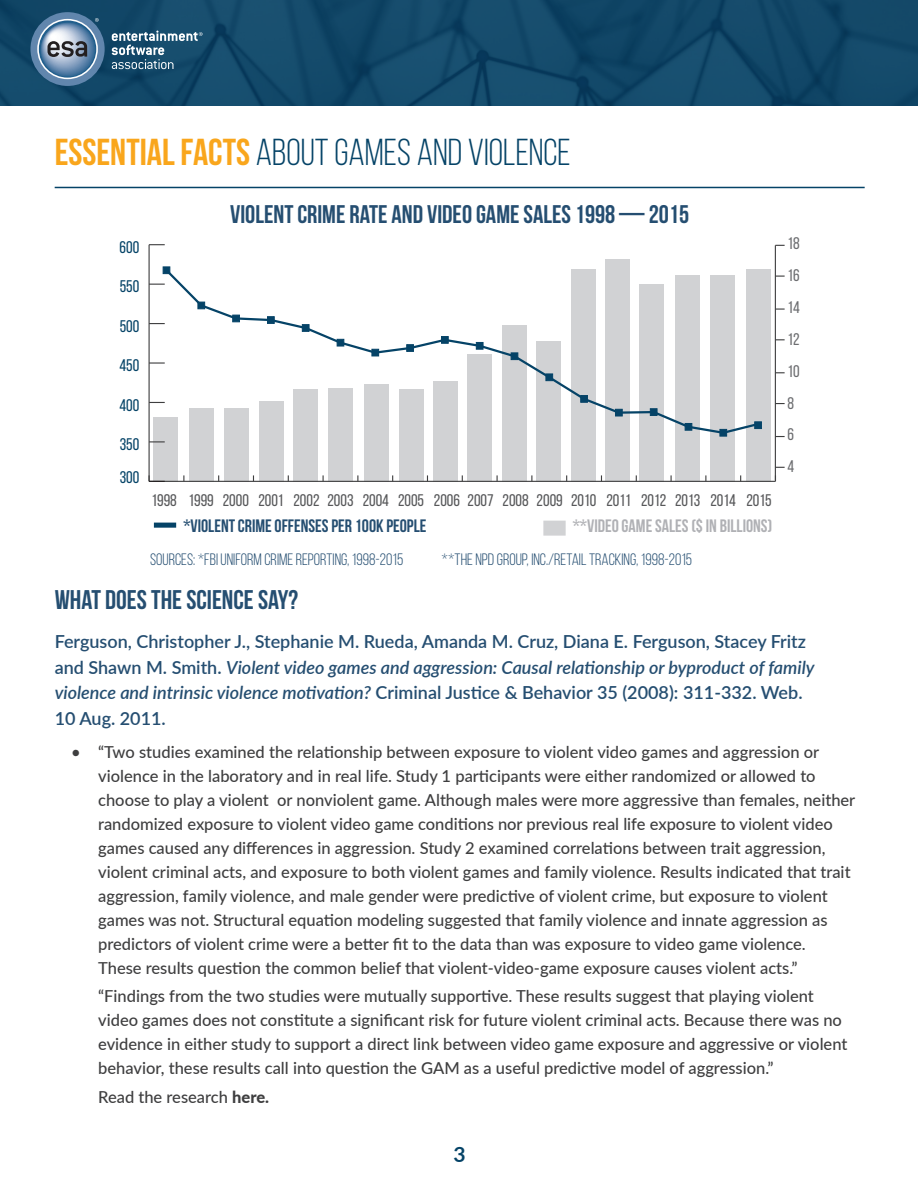
<style>
.page{position:relative;width:918px;height:1188px;background:#fff}
.page>*{position:absolute;margin:0;border:0;box-sizing:border-box;transform-origin:0 0}
.t1{font:37.5px "Bebas Neue";color:#054367}
.t2{font:700 27px "Bebas Neue";color:#254e71}
.t3{font:700 25.5px "Bebas Neue";color:#254e71}
.t4{font:700 21px "Lato";color:#054367}
.t5{font:600 18px/25.5px "Lato";color:#254e71}
.t6{font:700 18px "Bebas Neue";color:#254e71}
.t7{font:700 18px "Bebas Neue";color:#b0b1b5}
.t8{font:16.8px "Bebas Neue";color:#57585a}
.t9{font:16.8px "Bebas Neue";color:#054367}
.t10{font:16.8px/31.8px "Bebas Neue";color:#6c6d70}
.t11{font:500 16.5px/24px "Lato";color:#3e3e3f}
.t12{font:16.5px "Bebas Neue";color:#254e71}
.s1{font-weight:700;color:#f9a61c}
.s2{font-style:italic}
.s3{font-weight:800}
</style>
<div class="page">
<img style="left:0;top:0;width:918px;height:105px">
<svg style="left:30px;top:12px;width:75px;height:74px"></svg>
<svg style="left:40px;top:18px;width:59px;height:59px;background:#7893ad"></svg>
<svg style="left:112px;top:31px;width:91px;height:38px;background:#47718a"></svg>
<hr style="left:55px;top:187px;width:810px;height:1px;background:#054367">
<div style="left:154px;top:523px;width:22px;height:5px;background:#054367"></div>
<div style="left:543px;top:521px;width:23px;height:15px;background:#d1d2d4"></div>
<div style="left:153px;top:417px;width:25px;height:64px;background:#d1d2d4"></div>
<div style="left:189px;top:408px;width:25px;height:73px;background:#d1d2d4"></div>
<div style="left:225px;top:408px;width:24px;height:73px;background:#d1d2d4"></div>
<div style="left:259px;top:401px;width:25px;height:80px;background:#d1d2d4"></div>
<div style="left:293px;top:389px;width:25px;height:92px;background:#d1d2d4"></div>
<div style="left:328px;top:388px;width:25px;height:93px;background:#d1d2d4"></div>
<div style="left:364px;top:384px;width:25px;height:97px;background:#d1d2d4"></div>
<div style="left:399px;top:389px;width:25px;height:92px;background:#d1d2d4"></div>
<div style="left:433px;top:381px;width:25px;height:100px;background:#d1d2d4"></div>
<div style="left:468px;top:354px;width:24px;height:127px;background:#d1d2d4"></div>
<div style="left:502px;top:325px;width:25px;height:156px;background:#d1d2d4"></div>
<div style="left:536px;top:341px;width:25px;height:140px;background:#d1d2d4"></div>
<div style="left:571px;top:269px;width:25px;height:212px;background:#d1d2d4"></div>
<div style="left:605px;top:260px;width:25px;height:221px;background:#d1d2d4"></div>
<div style="left:639px;top:284px;width:25px;height:197px;background:#d1d2d4"></div>
<div style="left:675px;top:275px;width:24px;height:206px;background:#d1d2d4"></div>
<div style="left:710px;top:275px;width:25px;height:206px;background:#d1d2d4"></div>
<div style="left:746px;top:269px;width:25px;height:212px;background:#d1d2d4"></div>
<hr style="left:149px;top:481px;width:626px;height:1px;background:#3e3e3f">
<hr style="left:149px;top:245px;width:1px;height:236px;background:#3e3e3f">
<svg style="left:149px;top:475px;width:16px;height:7px"></svg>
<svg style="left:149px;top:441px;width:16px;height:1px"></svg>
<svg style="left:149px;top:244px;width:16px;height:1px"></svg>
<svg style="left:149px;top:267px;width:612px;height:168px"></svg>
<div style="left:163px;top:267px;width:7px;height:7px;background:#054367;border:1px solid #054367"></div>
<div style="left:198px;top:302px;width:7px;height:7px;background:#054367;border:1px solid #054367"></div>
<div style="left:232px;top:315px;width:8px;height:7px;background:#054367;border:1px solid #054367"></div>
<div style="left:267px;top:316px;width:8px;height:8px;background:#054367;border:1px solid #054367"></div>
<div style="left:302px;top:324px;width:7px;height:8px;background:#054367;border:1px solid #054367"></div>
<div style="left:337px;top:339px;width:7px;height:7px;background:#054367;border:1px solid #054367"></div>
<div style="left:372px;top:349px;width:7px;height:7px;background:#054367;border:1px solid #054367"></div>
<div style="left:406px;top:344px;width:8px;height:8px;background:#054367;border:1px solid #054367"></div>
<div style="left:441px;top:336px;width:8px;height:8px;background:#054367;border:1px solid #054367"></div>
<div style="left:476px;top:342px;width:7px;height:7px;background:#054367"></div>
<div style="left:511px;top:353px;width:7px;height:7px;background:#054367"></div>
<div style="left:546px;top:374px;width:7px;height:7px;background:#054367"></div>
<div style="left:580px;top:395px;width:8px;height:8px;background:#054367;border:1px solid #054367"></div>
<div style="left:615px;top:409px;width:8px;height:7px;background:#054367;border:1px solid #054367"></div>
<div style="left:650px;top:408px;width:7px;height:8px;background:#054367;border:1px solid #054367"></div>
<div style="left:685px;top:423px;width:7px;height:7px;background:#054367"></div>
<div style="left:720px;top:429px;width:7px;height:7px;background:#054367"></div>
<div style="left:754px;top:422px;width:8px;height:7px;background:#054367;border:1px solid #054367"></div>
<hr style="left:775px;top:245px;width:1px;height:236px;background:#3e3e3f">
<p class="t1" style="left:55px;top:132px;width:518px"><span class="s1">ESSENTIAL FACTS</span> ABOUT GAMES AND VIOLENCE</p>
<p class="t3" style="left:230px;top:200px;width:460px">VIOLENT CRIME RATE AND VIDEO GAME SALES 1998 — 2015</p>
<p class="t9" style="left:120px;top:238px;width:21px">600</p>
<p class="t10" style="left:787px;top:227px;width:14px">18<br>16<br>14<br>12<br>10<br>8<br>6<br>4</p>
<p class="t9" style="left:120px;top:278px;width:21px">550</p>
<p class="t9" style="left:120px;top:317px;width:21px">500</p>
<p class="t9" style="left:119px;top:356px;width:21px">450</p>
<p class="t9" style="left:119px;top:396px;width:21px">400</p>
<p class="t9" style="left:120px;top:435px;width:21px">350</p>
<p class="t9" style="left:120px;top:468px;width:21px">300</p>
<p class="t8" style="left:152px;top:491px;width:622px">1998 1999 2000 2001 2002 2003 2004 2005 2006 2007 2008 2009 2010 2011 2012 2013 2014 2015</p>
<p class="t6" style="left:183px;top:516px;width:245px">*VIOLENT CRIME OFFENSES PER 100K PEOPLE</p>
<p class="t7" style="left:573px;top:516px;width:201px">**VIDEO GAME SALES ($ IN BILLIONS)</p>
<p class="t12" style="left:150px;top:550px;width:255px">SOURCES: *FBI UNIFORM CRIME REPORTING, 1998-2015</p>
<p class="t12" style="left:442px;top:550px;width:252px">**THE NPD GROUP, INC./RETAIL TRACKING, 1998-2015</p>
<p class="t2" style="left:55px;top:585px;width:245px">WHAT DOES THE SCIENCE SAY?</p>
<p class="t5" style="left:55px;top:628px;width:761px">Ferguson, Christopher J., Stephanie M. Rueda, Amanda M. Cruz, Diana E. Ferguson, Stacey Fritz and Shawn M. Smith. <span class="s2">Violent video games and aggression: Causal relationship or byproduct of family violence and intrinsic violence motivation?</span> Criminal Justice &amp; Behavior 35 (2008): 311-332. Web.<br>10 Aug. 2011.</p>
<p class="t11" style="left:98px;top:739px;width:759px;text-indent:-27px">• “Two studies examined the relationship between exposure to violent video games and aggression or violence in the laboratory and in real life. Study 1 participants were either randomized or allowed to choose to play a violent or nonviolent game. Although males were more aggressive than females, neither randomized exposure to violent video game conditions nor previous real life exposure to violent video games caused any differences in aggression. Study 2 examined correlations between trait aggression, violent criminal acts, and exposure to both violent games and family violence. Results indicated that trait aggression, family violence, and male gender were predictive of violent crime, but exposure to violent games was not. Structural equation modeling suggested that family violence and innate aggression as predictors of violent crime were a better fit to the data than was exposure to video game violence.<br>These results question the common belief that violent-video-game exposure causes violent acts.”</p>
<p class="t11" style="left:98px;top:984px;width:751px">“Findings from the two studies were mutually supportive. These results suggest that playing violent video games does not constitute a significant risk for future violent criminal acts. Because there was no evidence in either study to support a direct link between video game exposure and aggressive or violent behavior, these results call into question the GAM as a useful predictive model of aggression.”</p>
<p class="t11" style="left:98px;top:1084px;width:173px">Read the research <span class="s3">here.</span></p>
<p class="t4" style="left:453px;top:1139px;width:14px">3</p>
</div>
